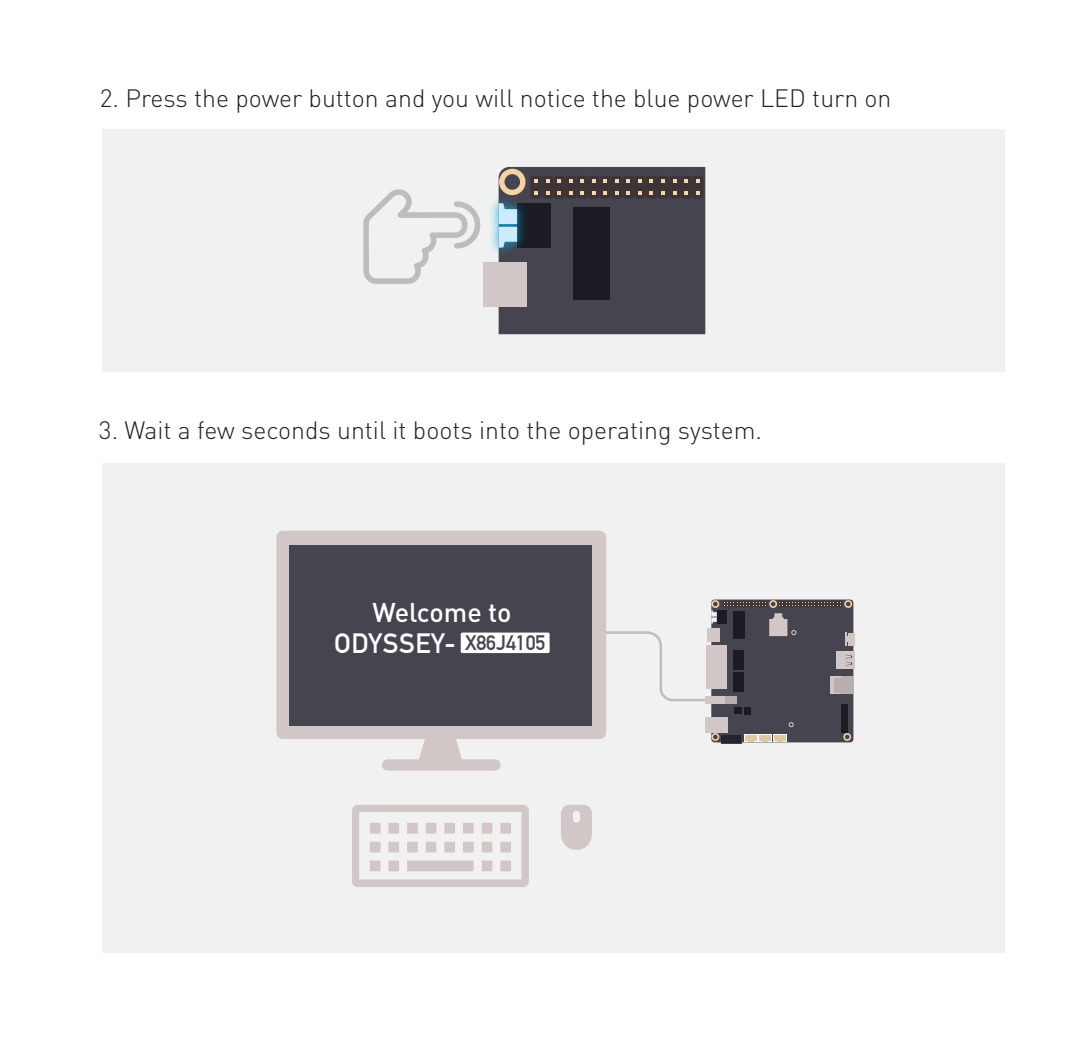
<style>
.page{position:relative;width:1092px;height:1042px;background:#fff}
.page>*{position:absolute;margin:0;border:0;box-sizing:border-box;transform-origin:0 0}
.t1{font:700 27.3px "DIN Alternate";letter-spacing:.02em;color:#fff}
.t2{font:500 26.95px "DIN";letter-spacing:-.005em;color:#fff}
.t3{font:300 24.85px "DIN Pro";color:#221f1f}
.s1{font-size:20.65px;color:#46444f}
</style>
<div class="page">
<div style="left:102px;top:129px;width:901px;height:243px;background:#f1f1f2"></div>
<div style="left:102px;top:463px;width:901px;height:489px;background:#f1f1f2"></div>
<svg style="left:363px;top:210px;width:9px;height:73px"></svg>
<img style="left:372px;top:166px;width:271px;height:169px">
<svg style="left:498px;top:167px;width:207px;height:167px;background:#4a4951"></svg>
<div style="left:711px;top:599px;width:142px;height:143px;background:#46444f;border-radius:3px"></div>
<div style="left:846px;top:633px;width:9px;height:12px;background:#d2c7c7"></div>
<svg style="left:852px;top:652px;width:3px;height:17px"></svg>
<div style="left:840px;top:676px;width:13px;height:18px;background:#b6aeaf"></div>
<div style="left:841px;top:704px;width:6px;height:29px;background:#1b1c23"></div>
<svg style="left:744px;top:735px;width:13px;height:7px"></svg>
<div style="left:745px;top:735px;width:11px;height:6px;background:#e3c7a2"></div>
<svg style="left:758px;top:735px;width:13px;height:7px"></svg>
<div style="left:759px;top:735px;width:12px;height:6px;background:#e3c7a2"></div>
<svg style="left:773px;top:735px;width:13px;height:7px"></svg>
<div style="left:773px;top:735px;width:12px;height:6px;background:#e3c7a2"></div>
<div style="left:734px;top:707px;width:8px;height:6px;background:#1b1c23"></div>
<div style="left:744px;top:707px;width:7px;height:7px;background:#1b1c23"></div>
<div style="left:705px;top:696px;width:20px;height:8px;background:#d2c7c7"></div>
<div style="left:705px;top:716px;width:23px;height:16px;background:#d2c7c7"></div>
<svg style="left:721px;top:735px;width:20px;height:9px"></svg>
<div style="left:721px;top:735px;width:19px;height:8px;background:#24242c"></div>
<div style="left:725px;top:696px;width:12px;height:8px;background:#b6aeaf"></div>
<svg style="left:711px;top:733px;width:8px;height:8px"></svg>
<svg style="left:843px;top:733px;width:8px;height:8px"></svg>
<svg style="left:788px;top:722px;width:5px;height:5px"></svg>
<svg style="left:606px;top:601px;width:246px;height:101px"></svg>
<div style="left:276px;top:531px;width:330px;height:208px;background:#d2c7c7;border-radius:7px"></div>
<div style="left:289px;top:545px;width:303px;height:180px;background:#46444f"></div>
<svg style="left:419px;top:739px;width:43px;height:20px"></svg>
<div style="left:382px;top:759px;width:118px;height:11px;background:#d2c7c7;border-radius:6px"></div>
<svg style="left:352px;top:805px;width:177px;height:82px"></svg>
<svg style="left:561px;top:805px;width:31px;height:45px"></svg>
<div style="left:460px;top:632px;width:89px;height:21px;background:#fff;border-radius:2px"></div>
<p class="t3" style="left:100px;top:87px;width:793px">2. Press the power button and you will notice the blue power LED turn on</p>
<p class="t3" style="left:99px;top:418px;width:664px">3. Wait a few seconds until it boots into the operating system.</p>
<p class="t2" style="left:372px;top:601px;width:141px">Welcome to</p>
<p class="t1" style="left:334px;top:628px;width:213px">ODYSSEY- <span class="s1">X86J4105</span></p>
</div>
